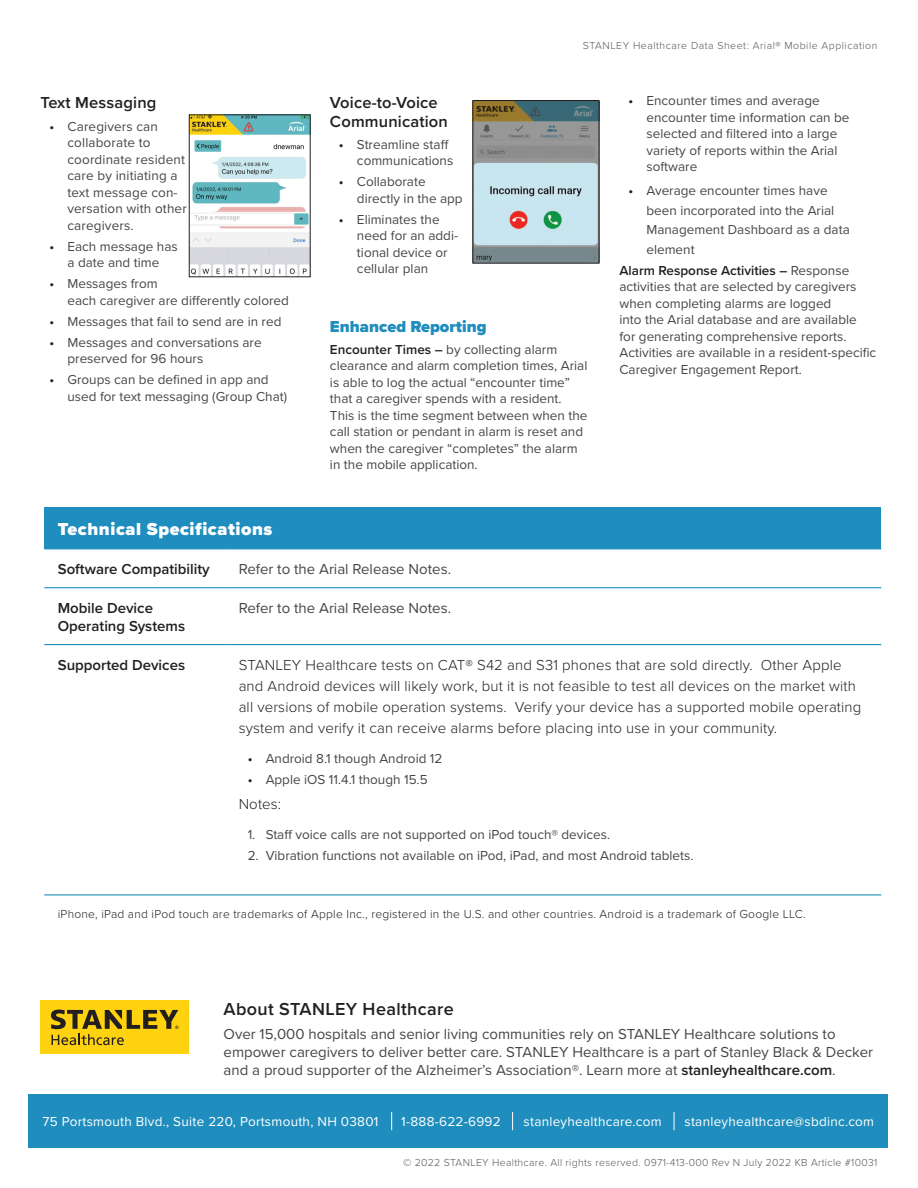
<style>
.page{position:relative;width:918px;height:1188px;background:#fff}
.page>*{position:absolute;margin:0;border:0;box-sizing:border-box;transform-origin:0 0}
.t1{font:900 18px "Proxima Nova";letter-spacing:.03em;color:#fff}
.t2{font:600 18px "Proxima Nova";letter-spacing:.02em;color:#231f20}
.HeadLev2{font:600 16.5px/19.5px "Proxima Nova";letter-spacing:.01em;color:#231f20}
.HeadLev2-2{font:900 16.5px "Proxima Nova";color:#1f8ebe}
.HeadLev3{font:600 16.5px "Proxima Nova";letter-spacing:.01em;color:#231f20}
.Table_Text{font:300 15px/21px "Proxima Nova";letter-spacing:.01em;color:#231f20}
.t3{font:15px/18px "Proxima Nova";color:#454647}
.t4{font:600 15px/18px "Proxima Nova";color:#231f20}
.BodyDataSheet{font:13.5px/16.5px "Proxima Nova";color:#454647}
.t5{font:13.5px "Proxima Nova";letter-spacing:.02em;color:#fff}
.Table_Text-2{font:300 12px "Proxima Nova";letter-spacing:.02em;color:#231f20}
.t6{font:300 10.5px "Proxima Nova";letter-spacing:.03em;color:#555659}
.t7{font:300 10.5px "Proxima Nova";letter-spacing:.05em;color:#555659}
.s1{font-weight:600;color:#231f20}
</style>
<div class="page">
<div style="left:28px;top:1094px;width:860px;height:54px;background:#1f8ebe"></div>
<svg style="left:391px;top:1112px;width:1px;height:18px"></svg>
<svg style="left:512px;top:1112px;width:1px;height:18px"></svg>
<svg style="left:674px;top:1112px;width:1px;height:18px"></svg>
<div style="left:40px;top:1000px;width:149px;height:54px;background:#fed20e"></div>
<svg style="left:51px;top:1010px;width:127px;height:35px"></svg>
<div style="left:44px;top:508px;width:837px;height:41px;background:#1f8ebe"></div>
<svg style="left:44px;top:549px;width:837px;height:347px"></svg>
<hr style="left:44px;top:587px;width:181px;height:1px;background:#1f8ebe">
<hr style="left:225px;top:587px;width:656px;height:1px;background:#1f8ebe">
<hr style="left:44px;top:644px;width:181px;height:1px;background:#1f8ebe">
<hr style="left:225px;top:644px;width:656px;height:1px;background:#1f8ebe">
<hr style="left:44px;top:894px;width:181px;height:1px;background:#1f8ebe">
<hr style="left:225px;top:894px;width:656px;height:1px;background:#1f8ebe">
<img style="left:191px;top:116px;width:118px;height:159px">
<div style="left:189px;top:114px;width:122px;height:163px;border:1px solid #231f20"></div>
<img style="left:474px;top:102px;width:123px;height:160px">
<div style="left:472px;top:100px;width:127px;height:164px;border:1px solid #231f20"></div>
<p class="HeadLev3" style="left:40px;top:90px;width:118px">Text Messaging</p>
<p class="BodyDataSheet" style="left:68px;top:117px;width:121px;text-indent:-18px"><span class="s1">•</span> Caregivers can collaborate to coordinate resident care by initiating a text message con&shy;versation with other caregivers.</p>
<p class="BodyDataSheet" style="left:50px;top:237px;width:130px;text-align:center"><span class="s1">•</span> Each message has a date and time</p>
<p class="BodyDataSheet" style="left:68px;top:275px;width:223px;text-indent:-18px"><span class="s1">•</span> Messages from<br>each caregiver are differently colored</p>
<p class="BodyDataSheet" style="left:50px;top:312px;width:233px"><span class="s1">•</span> Messages that fail to send are in red</p>
<p class="BodyDataSheet" style="left:68px;top:333px;width:196px;text-indent:-18px"><span class="s1">•</span> Messages and conversations are preserved for 96 hours</p>
<p class="BodyDataSheet" style="left:68px;top:371px;width:221px;text-indent:-18px"><span class="s1">•</span> Groups can be defined in app and used for text messaging (Group Chat)</p>
<p class="t7" style="left:583px;top:37px;width:296px">STANLEY Healthcare Data Sheet: Arial® Mobile Application</p>
<p class="HeadLev2" style="left:330px;top:92px;width:119px">Voice-to-Voice<br>Communication</p>
<p class="BodyDataSheet" style="left:357px;top:135px;width:98px;text-indent:-18px"><span class="s1">•</span> Streamline staff communications</p>
<p class="BodyDataSheet" style="left:357px;top:173px;width:107px;text-indent:-18px"><span class="s1">•</span> Collaborate directly in the app</p>
<p class="BodyDataSheet" style="left:357px;top:210px;width:103px;text-indent:-18px"><span class="s1">•</span> Eliminates the need for an addi&shy;tional device or cellular plan</p>
<p class="HeadLev2-2" style="left:330px;top:314px;width:158px">Enhanced Reporting</p>
<p class="BodyDataSheet" style="left:330px;top:340px;width:259px"><span class="s1">Encounter Times –</span> by collecting alarm clearance and alarm completion times, Arial is able to log the actual “encounter time” that a caregiver spends with a resident.<br>This is the time segment between when the call station or pendant in alarm is reset and when the caregiver “completes” the alarm in the mobile application.</p>
<p class="BodyDataSheet" style="left:646px;top:92px;width:205px;text-indent:-18px"><span class="s1">•</span> Encounter times and average encounter time information can be selected and filtered into a large variety of reports within the Arial software</p>
<p class="BodyDataSheet" style="left:646px;top:180px;width:205px;line-height:19.5px;text-indent:-18px"><span class="s1">•</span> Average encounter times have been incorporated into the Arial<br>Management Dashboard as a data element</p>
<p class="BodyDataSheet" style="left:619px;top:261px;width:258px"><span class="s1">Alarm Response Activities –</span> Response activities that are selected by caregivers when completing alarms are logged<br>into the Arial database and are available<br>for generating comprehensive reports.<br>Activities are available in a resident-specific Caregiver Engagement Report.</p>
<p class="t1" style="left:58px;top:516px;width:216px">Technical Specifications</p>
<p class="t4" style="left:58px;top:560px;width:154px">Software Compatibility</p>
<p class="t3" style="left:239px;top:560px;width:214px">Refer to the Arial Release Notes.</p>
<p class="t4" style="left:58px;top:599px;width:129px">Mobile Device<br>Operating Systems</p>
<p class="t3" style="left:239px;top:598px;width:214px">Refer to the Arial Release Notes.</p>
<p class="t4" style="left:58px;top:655px;width:129px">Supported Devices</p>
<p class="Table_Text" style="left:239px;top:654px;width:624px">STANLEY Healthcare tests on CAT® S42 and S31 phones that are sold directly. Other Apple and Android devices will likely work, but it is not feasible to test all devices on the market with all versions of mobile operation systems. Verify your device has a supported mobile operating system and verify it can receive alarms before placing into use in your community.</p>
<p class="BodyDataSheet" style="left:248px;top:750px;width:196px"><span class="s1">•</span> Android 8.1 though Android 12</p>
<p class="BodyDataSheet" style="left:248px;top:771px;width:182px"><span class="s1">•</span> Apple iOS 11.4.1 though 15.5</p>
<p class="Table_Text" style="left:239px;top:793px;width:44px">Notes:</p>
<p class="BodyDataSheet" style="left:248px;top:826px;width:364px">1. Staff voice calls are not supported on iPod touch® devices.</p>
<p class="BodyDataSheet" style="left:248px;top:847px;width:447px">2. Vibration functions not available on iPod, iPad, and most Android tablets.</p>
<p class="Table_Text-2" style="left:58px;top:905px;width:750px">iPhone, iPad and iPod touch are trademarks of Apple Inc., registered in the U.S. and other countries. Android is a trademark of Google LLC.</p>
<h1 class="t2" style="left:224px;top:995px;width:232px">About STANLEY Healthcare</h1>
<p class="t3" style="left:224px;top:1025px;width:651px">Over 15,000 hospitals and senior living communities rely on STANLEY Healthcare solutions to empower caregivers to deliver better care. STANLEY Healthcare is a part of Stanley Black &amp; Decker and a proud supporter of the Alzheimer’s Association®. Learn more at <span class="s1">stanleyhealthcare.com</span>.</p>
<p class="t5" style="left:42px;top:1112px;width:338px">75 Portsmouth Blvd., Suite 220, Portsmouth, NH 03801</p>
<p class="t5" style="left:401px;top:1112px;width:101px">1-888-622-6992</p>
<p class="t5" style="left:524px;top:1112px;width:140px">stanleyhealthcare.com</p>
<p class="t5" style="left:685px;top:1112px;width:191px">stanleyhealthcare@sbdinc.com</p>
<p class="t6" style="left:403px;top:1155px;width:476px">© 2022 STANLEY Healthcare. All rights reserved. 0971-413-000 Rev N July 2022 KB Article #10031</p>
</div>
